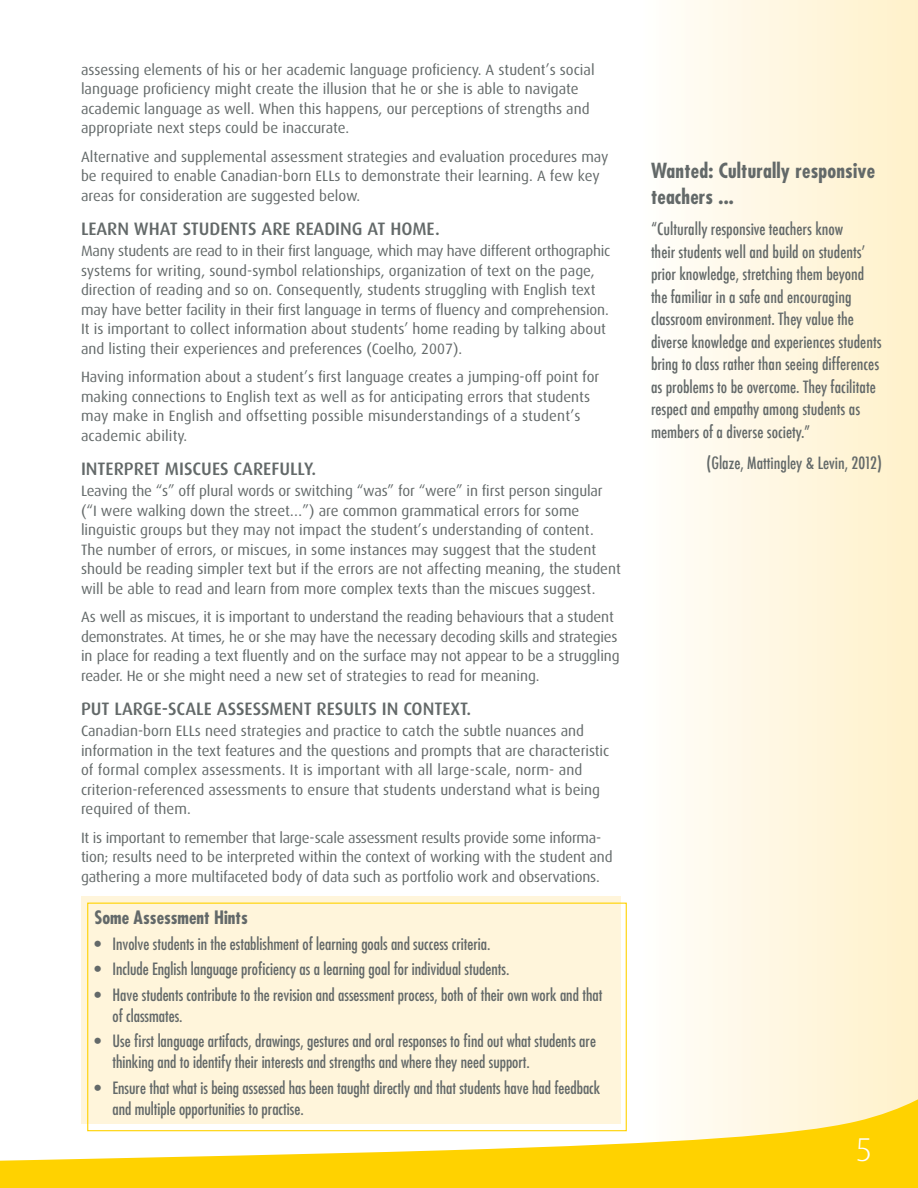
<style>
.page{position:relative;width:918px;height:1188px;background:#fff}
.page>*{position:absolute;margin:0;border:0;box-sizing:border-box;transform-origin:0 0}
.t1{font:300 33px "Dax";color:#fff}
.t2{font:700 condensed 20.25px/25.5px "Futura";letter-spacing:.01em;color:#636969}
.t3{font:500 18px "Dax";color:#636969}
.t4{font:700 condensed 18px "Futura";color:#636969}
.t5{font:condensed 16.5px/21px "Futura";color:#636969}
.Sidebar_copy{font:500 condensed 16.5px/22.5px "Futura";color:#636969}
.Sidebar_credit{font:500 condensed 16.5px "Futura";color:#636969}
.body_copy_more_space{font:15px/19.5px "Dax";letter-spacing:-.005em;color:#636969}
.body_copy_after_H1{font:15px/19.5px "Dax";color:#636969}
</style>
<div class="page">
<div style="left:642px;top:0;width:276px;height:1186px;background:linear-gradient(to right,#fffefc,#fff1c9)"></div>
<svg style="left:0;top:1089px;width:918px;height:99px;fill:#ffd200"></svg>
<div style="left:81px;top:897px;width:540px;height:227px;background:#fff5db"></div>
<div style="left:87px;top:903px;width:540px;height:228px;border:1px solid #ffd200"></div>
<p class="body_copy_more_space" style="left:81px;top:60px;width:515px">assessing elements of his or her academic language proficiency. A student’s social language proficiency might create the illusion that he or she is able to navigate academic language as well. When this happens, our perceptions of strengths and appropriate next steps could be inaccurate.</p>
<p class="body_copy_more_space" style="left:81px;top:147px;width:529px">Alternative and supplemental assessment strategies and evaluation procedures may be required to enable Canadian-born ELLs to demonstrate their learning. A few key areas for consideration are suggested below.</p>
<h4 class="t3" style="left:81px;top:219px;width:360px">LEARN WHAT STUDENTS ARE READING AT HOME.</h4>
<p class="body_copy_after_H1" style="left:81px;top:241px;width:531px">Many students are read to in their first language, which may have different orthographic systems for writing, sound-symbol relationships, organization of text on the page, direction of reading and so on. Consequently, students struggling with English text may have better facility in their first language in terms of fluency and comprehension.<br>It is important to collect information about students’ home reading by talking about and listing their experiences and preferences (Coelho, 2007).</p>
<p class="body_copy_more_space" style="left:81px;top:367px;width:520px">Having information about a student’s first language creates a jumping-off point for making connections to English text as well as for anticipating errors that students may make in English and offsetting possible misunderstandings of a student’s academic ability.</p>
<h4 class="t3" style="left:81px;top:459px;width:237px">INTERPRET MISCUES CAREFULLY.</h4>
<p class="body_copy_after_H1" style="left:81px;top:481px;width:541px">Leaving the “s” off plural words or switching “was” for “were” in first person singular (“I were walking down the street…”) are common grammatical errors for some linguistic groups but they may not impact the student’s understanding of content.<br>The number of errors, or miscues, in some instances may suggest that the student should be reading simpler text but if the errors are not affecting meaning, the student will be able to read and learn from more complex texts than the miscues suggest.</p>
<p class="body_copy_more_space" style="left:81px;top:607px;width:540px">As well as miscues, it is important to understand the reading behaviours that a student demonstrates. At times, he or she may have the necessary decoding skills and strategies in place for reading a text fluently and on the surface may not appear to be a struggling reader. He or she might need a new set of strategies to read for meaning.</p>
<h4 class="t3" style="left:81px;top:699px;width:392px">PUT LARGE-SCALE ASSESSMENT RESULTS IN CONTEXT.</h4>
<p class="body_copy_after_H1" style="left:81px;top:721px;width:530px">Canadian-born ELLs need strategies and practice to catch the subtle nuances and information in the text features and the questions and prompts that are characteristic of formal complex assessments. It is important with all large-scale, norm- and criterion-referenced assessments to ensure that students understand what is being required of them.</p>
<p class="body_copy_more_space" style="left:81px;top:828px;width:533px">It is important to remember that large-scale assessment results provide some informa&shy;tion; results need to be interpreted within the context of working with the student and gathering a more multifaceted body of data such as portfolio work and observations.</p>
<p class="t4" style="left:94px;top:906px;width:155px">Some Assessment Hints</p>
<p class="t5" style="left:94px;top:933px;width:398px">• Involve students in the establishment of learning goals and success criteria.</p>
<p class="t5" style="left:94px;top:959px;width:416px">• Include English language proficiency as a learning goal for individual students.</p>
<p class="t5" style="left:113px;top:984px;width:491px;text-indent:-18px">• Have students contribute to the revision and assessment process, both of their own work and that of classmates.</p>
<p class="t5" style="left:113px;top:1031px;width:485px;text-indent:-18px">• Use first language artifacts, drawings, gestures and oral responses to find out what students are thinking and to identify their interests and strengths and where they need support.</p>
<p class="t5" style="left:113px;top:1077px;width:489px;text-indent:-18px">• Ensure that what is being assessed has been taught directly and that students have had feedback and multiple opportunities to practise.</p>
<p class="t2" style="left:651px;top:158px;width:226px">Wanted: Culturally responsive teachers ...</p>
<p class="Sidebar_copy" style="left:651px;top:218px;width:232px">“Culturally responsive teachers know<br>their students well and build on students’ prior knowledge, stretching them beyond the familiar in a safe and encouraging classroom environment. They value the diverse knowledge and experiences students bring to class rather than seeing differences as problems to be overcome. They facilitate respect and empathy among students as members of a diverse society.”</p>
<p class="Sidebar_credit" style="left:707px;top:452px;width:177px">(Glaze, Mattingley &amp; Levin, 2012)</p>
<h1 class="t1" style="left:856px;top:1132px;width:18px">5</h1>
</div>
